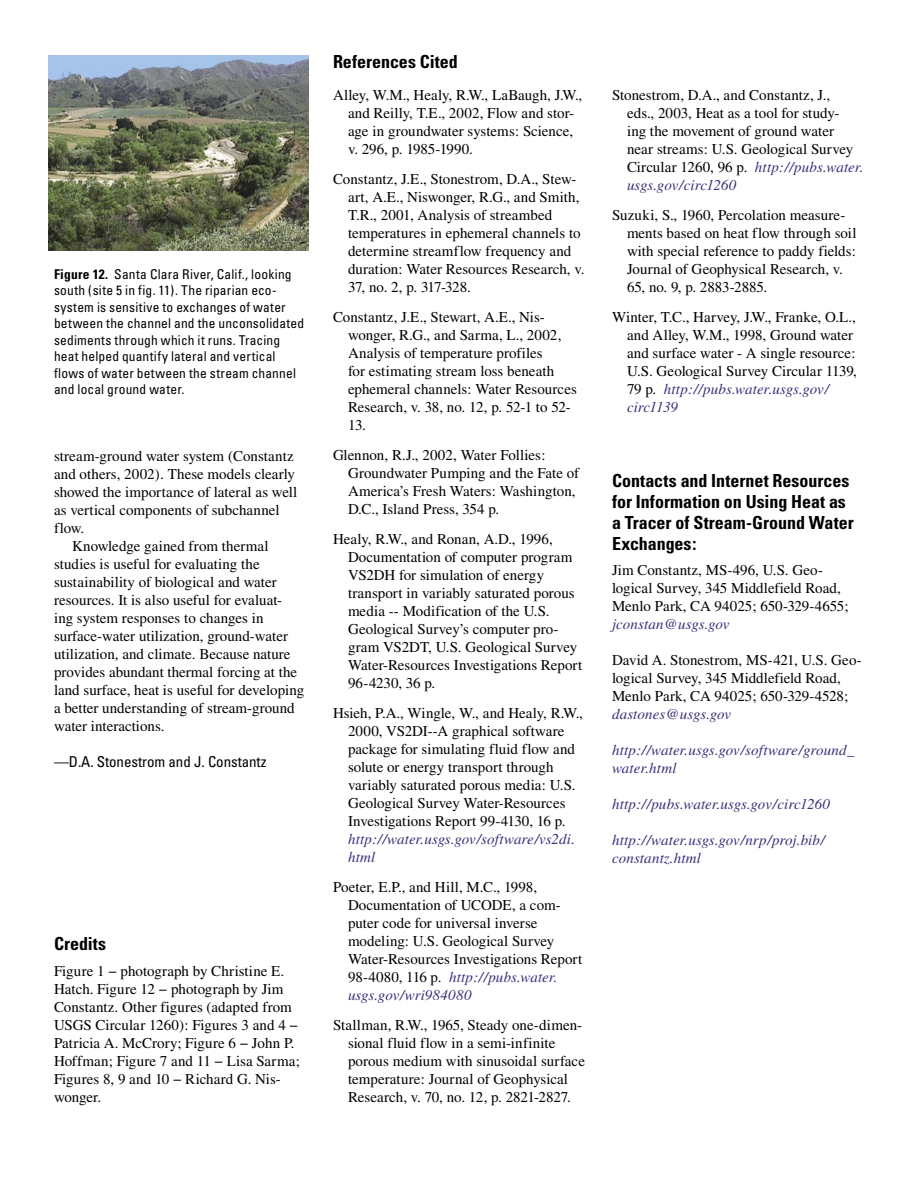
<style>
.page{position:relative;width:918px;height:1188px;background:#fff}
.page>*{position:absolute;margin:0;border:0;box-sizing:border-box;transform-origin:0 0}
.Heading_1{font:700 condensed 18px/21px "Univers";color:#000}
.Body_Text{font:15px/18px "Times";color:#000}
.BodyNoIndent{font:15px/18px "Times";color:#000}
.BodyNoIndent-2{font:italic 15px/18px "Times";letter-spacing:.005em;color:#392e7a}
.Authors{font:condensed 15px "Univers";letter-spacing:-.005em;color:#000}
.FigureCaption{font:condensed 13.5px/16.5px "Univers";letter-spacing:.015em;color:#000}
.s1{font-weight:700}
.s2{font-style:italic;color:#392e7a}
</style>
<div class="page">
<img style="left:48px;top:55px;width:261px;height:196px">
<p class="FigureCaption" style="left:54px;top:266px;width:252px"><span class="s1">Figure 12.</span> Santa Clara River, Calif., looking south (site 5 in fig. 11). The riparian eco&shy;system is sensitive to exchanges of water between the channel and the unconsolidated sediments through which it runs. Tracing heat helped quantify lateral and vertical flows of water between the stream channel and local ground water.</p>
<p class="Body_Text" style="left:54px;top:447px;width:245px">stream-ground water system (Constantz and others, 2002). These models clearly showed the importance of lateral as well as vertical components of subchannel flow.</p>
<p class="Body_Text" style="left:54px;top:537px;width:252px;text-indent:18px">Knowledge gained from thermal studies is useful for evaluating the sustainability of biological and water resources. It is also useful for evaluat&shy;ing system responses to changes in surface-water utilization, ground-water utilization, and climate. Because nature provides abundant thermal forcing at the land surface, heat is useful for developing a better understanding of stream-ground water interactions.</p>
<p class="Authors" style="left:54px;top:752px;width:214px">—D.A. Stonestrom and J. Constantz</p>
<h1 class="Heading_1" style="left:54px;top:933px;width:54px">Credits</h1>
<p class="BodyNoIndent" style="left:54px;top:962px;width:247px">Figure 1 − photograph by Christine E.<br>Hatch. Figure 12 − photograph by Jim Constantz. Other figures (adapted from USGS Circular 1260): Figures 3 and 4 − Patricia A. McCrory; Figure 6 − John P.<br>Hoffman; Figure 7 and 11 − Lisa Sarma; Figures 8, 9 and 10 − Richard G. Nis&shy;wonger.</p>
<h1 class="Heading_1" style="left:333px;top:51px;width:126px">References Cited</h1>
<p class="Body_Text" style="left:348px;top:86px;width:236px;text-indent:-15px">Alley, W.M., Healy, R.W., LaBaugh, J.W., and Reilly, T.E., 2002, Flow and stor&shy;age in groundwater systems: Science, v. 296, p. 1985-1990.</p>
<p class="Body_Text" style="left:348px;top:170px;width:238px;text-indent:-15px">Constantz, J.E., Stonestrom, D.A., Stew&shy;art, A.E., Niswonger, R.G., and Smith, T.R., 2001, Analysis of streambed temperatures in ephemeral channels to determine streamflow frequency and duration: Water Resources Research, v.<br>37, no. 2, p. 317-328.</p>
<p class="Body_Text" style="left:348px;top:308px;width:230px;text-indent:-15px">Constantz, J.E., Stewart, A.E., Nis&shy;wonger, R.G., and Sarma, L., 2002,<br>Analysis of temperature profiles<br>for estimating stream loss beneath ephemeral channels: Water Resources<br>Research, v. 38, no. 12, p. 52-1 to 52-<br>13.</p>
<p class="Body_Text" style="left:348px;top:446px;width:233px;text-indent:-15px">Glennon, R.J., 2002, Water Follies:<br>Groundwater Pumping and the Fate of America’s Fresh Waters: Washington, D.C., Island Press, 354 p.</p>
<p class="Body_Text" style="left:348px;top:530px;width:236px;text-indent:-15px">Healy, R.W., and Ronan, A.D., 1996, Documentation of computer program VS2DH for simulation of energy transport in variably saturated porous media -- Modification of the U.S.<br>Geological Survey’s computer pro&shy;gram VS2DT, U.S. Geological Survey Water-Resources Investigations Report 96-4230, 36 p.</p>
<p class="Body_Text" style="left:348px;top:704px;width:237px;text-indent:-15px">Hsieh, P.A., Wingle, W., and Healy, R.W., 2000, VS2DI--A graphical software package for simulating fluid flow and solute or energy transport through variably saturated porous media: U.S.<br>Geological Survey Water-Resources Investigations Report 99-4130, 16 p. <span class="s2">http://water.usgs.gov/software/vs2di. html</span></p>
<p class="Body_Text" style="left:348px;top:878px;width:236px;text-indent:-15px">Poeter, E.P., and Hill, M.C., 1998, Documentation of UCODE, a com&shy;puter code for universal inverse modeling: U.S. Geological Survey Water-Resources Investigations Report 98-4080, 116 p. <span class="s2">http://pubs.water. usgs.gov/wri984080</span></p>
<p class="Body_Text" style="left:348px;top:1016px;width:239px;text-indent:-15px">Stallman, R.W., 1965, Steady one-dimen&shy;sional fluid flow in a semi-infinite porous medium with sinusoidal surface temperature: Journal of Geophysical Research, v. 70, no. 12, p. 2821-2827.</p>
<p class="Body_Text" style="left:627px;top:86px;width:238px;text-indent:-15px">Stonestrom, D.A., and Constantz, J.,<br>eds., 2003, Heat as a tool for study-<br>ing the movement of ground water near streams: U.S. Geological Survey Circular 1260, 96 p. <span class="s2">http://pubs.water. usgs.gov/circ1260</span></p>
<p class="Body_Text" style="left:627px;top:206px;width:231px;text-indent:-15px">Suzuki, S., 1960, Percolation measure&shy;ments based on heat flow through soil with special reference to paddy fields:<br>Journal of Geophysical Research, v.<br>65, no. 9, p. 2883-2885.</p>
<p class="Body_Text" style="left:627px;top:308px;width:231px;text-indent:-15px">Winter, T.C., Harvey, J.W., Franke, O.L., and Alley, W.M., 1998, Ground water and surface water - A single resource:<br>U.S. Geological Survey Circular 1139, 79 p. <span class="s2">http://pubs.water.usgs.gov/ circ1139</span></p>
<h1 class="Heading_1" style="left:612px;top:470px;width:243px">Contacts and Internet Resources for Information on Using Heat as a Tracer of Stream-Ground Water<br>Exchanges:</h1>
<p class="BodyNoIndent" style="left:612px;top:561px;width:238px">Jim Constantz, MS-496, U.S. Geo&shy;logical Survey, 345 Middlefield Road,<br>Menlo Park, CA 94025; 650-329-4655; <span class="s2">jconstan@usgs.gov</span></p>
<p class="BodyNoIndent" style="left:612px;top:651px;width:251px">David A. Stonestrom, MS-421, U.S. Geo&shy;logical Survey, 345 Middlefield Road, Menlo Park, CA 94025; 650-329-4528; <span class="s2">dastones@usgs.gov</span></p>
<p class="BodyNoIndent-2" style="left:612px;top:741px;width:244px">http://water.usgs.gov/software/ground_ water.html</p>
<p class="BodyNoIndent-2" style="left:612px;top:795px;width:220px">http://pubs.water.usgs.gov/circ1260</p>
<p class="BodyNoIndent-2" style="left:612px;top:831px;width:215px">http://water.usgs.gov/nrp/proj.bib/ constantz.html</p>
</div>
